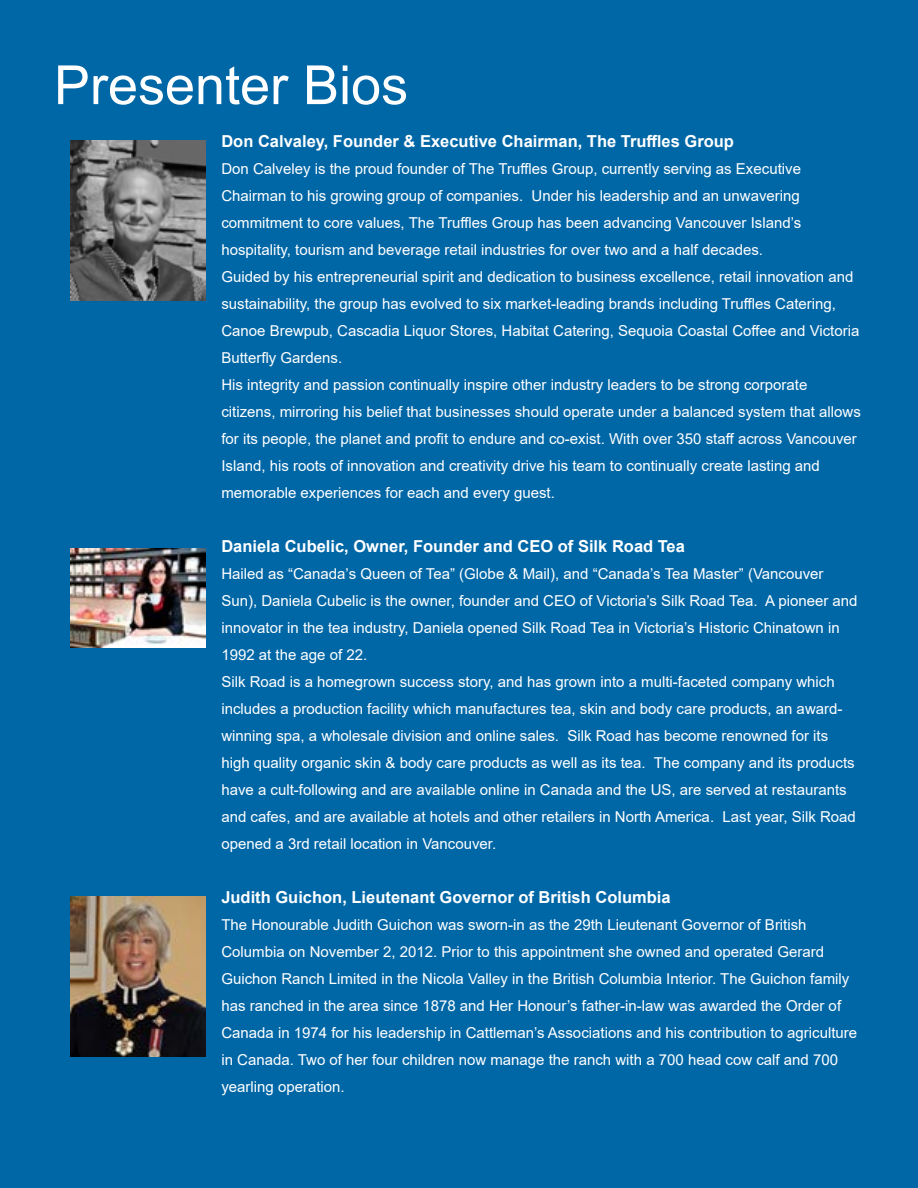
<style>
.page{position:relative;width:918px;height:1188px;background:#0067a7}
.page>*{position:absolute;margin:0;border:0;box-sizing:border-box;transform-origin:0 0}
.t1{font:54px "Arial";color:#fff}
.t2{font:700 16.5px "Arial";color:#fff}
.t3{font:15px/27px "Arial";color:#fff}
</style>
<div class="page">
<img style="left:70px;top:140px;width:135px;height:160px">
<img style="left:70px;top:549px;width:135px;height:98px">
<img style="left:70px;top:896px;width:135px;height:160px">
<h1 class="t1" style="left:54px;top:48px;width:356px">Presenter Bios</h1>
<p class="t2" style="left:221px;top:130px;width:514px">Don Calvaley, Founder &amp; Executive Chairman, The Truffles Group</p>
<p class="t3" style="left:221px;top:155px;width:641px">Don Calveley is the proud founder of The Truffles Group, currently serving as Executive Chairman to his growing group of companies. Under his leadership and an unwavering commitment to core values, The Truffles Group has been advancing Vancouver Island’s hospitality, tourism and beverage retail industries for over two and a half decades.<br>Guided by his entrepreneurial spirit and dedication to business excellence, retail innovation and sustainability, the group has evolved to six market-leading brands including Truffles Catering, Canoe Brewpub, Cascadia Liquor Stores, Habitat Catering, Sequoia Coastal Coffee and Victoria Butterfly Gardens.<br>His integrity and passion continually inspire other industry leaders to be strong corporate citizens, mirroring his belief that businesses should operate under a balanced system that allows for its people, the planet and profit to endure and co-exist. With over 350 staff across Vancouver Island, his roots of innovation and creativity drive his team to continually create lasting and memorable experiences for each and every guest.</p>
<p class="t2" style="left:221px;top:535px;width:465px">Daniela Cubelic, Owner, Founder and CEO of Silk Road Tea</p>
<p class="t3" style="left:221px;top:560px;width:638px">Hailed as “Canada’s Queen of Tea” (Globe &amp; Mail), and “Canada’s Tea Master” (Vancouver Sun), Daniela Cubelic is the owner, founder and CEO of Victoria’s Silk Road Tea. A pioneer and innovator in the tea industry, Daniela opened Silk Road Tea in Victoria’s Historic Chinatown in 1992 at the age of 22.<br>Silk Road is a homegrown success story, and has grown into a multi-faceted company which includes a production facility which manufactures tea, skin and body care products, an award&shy;winning spa, a wholesale division and online sales. Silk Road has become renowned for its high quality organic skin &amp; body care products as well as its tea. The company and its products have a cult-following and are available online in Canada and the US, are served at restaurants and cafes, and are available at hotels and other retailers in North America. Last year, Silk Road opened a 3rd retail location in Vancouver.</p>
<p class="t2" style="left:221px;top:886px;width:451px">Judith Guichon, Lieutenant Governor of British Columbia</p>
<p class="t3" style="left:221px;top:911px;width:637px">The Honourable Judith Guichon was sworn-in as the 29th Lieutenant Governor of British Columbia on November 2, 2012. Prior to this appointment she owned and operated Gerard Guichon Ranch Limited in the Nicola Valley in the British Columbia Interior. The Guichon family has ranched in the area since 1878 and Her Honour’s father-in-law was awarded the Order of Canada in 1974 for his leadership in Cattleman’s Associations and his contribution to agriculture in Canada. Two of her four children now manage the ranch with a 700 head cow calf and 700 yearling operation.</p>
</div>
